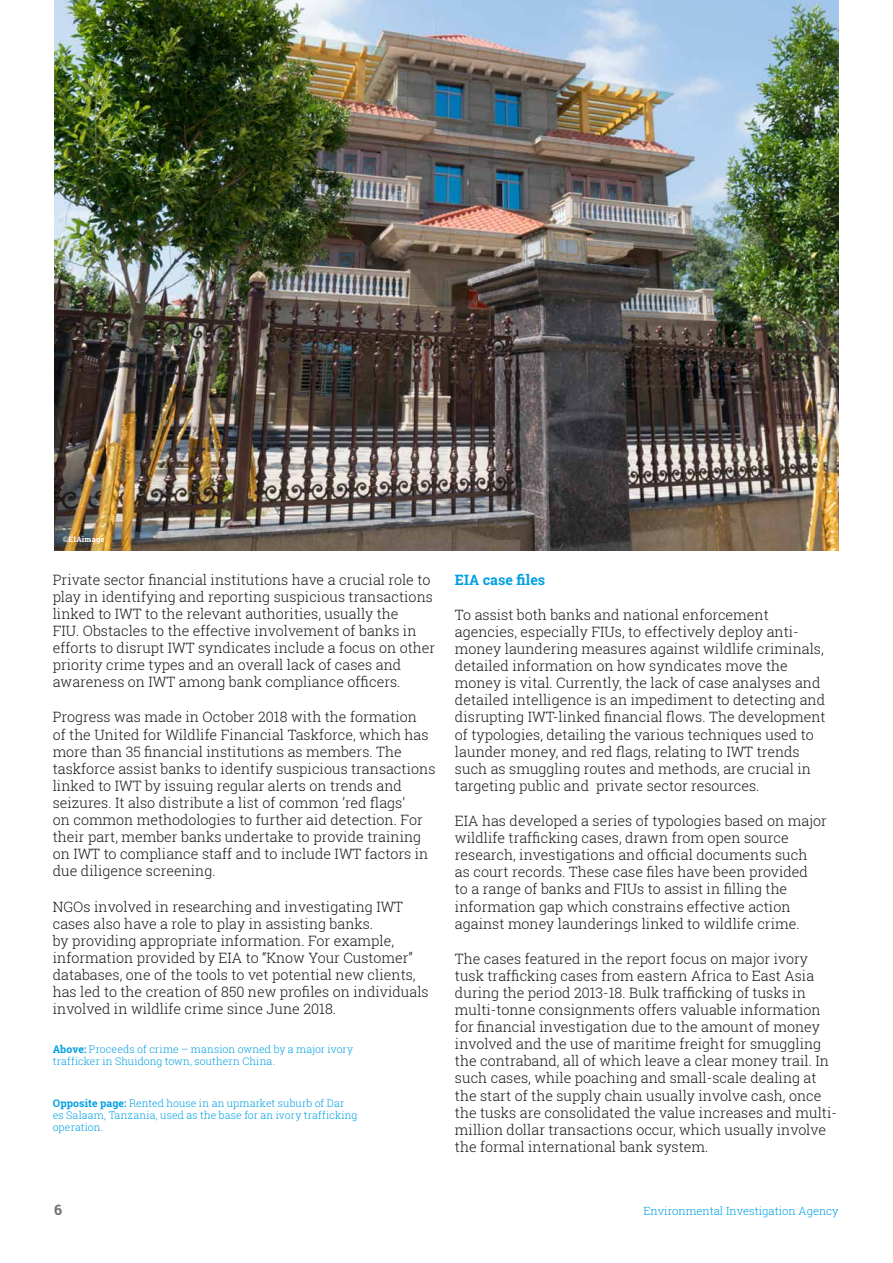
<style>
.page{position:relative;width:893px;height:1263px;background:#fff}
.page>*{position:absolute;margin:0;border:0;box-sizing:border-box;transform-origin:0 0}
.t1{font:300 14.25px/17.1px "Roboto Slab";color:#1a1718}
.t2{font:700 14.25px "Roboto Slab";color:#009fe3}
.t3{font:700 14.25px "Roboto Slab";color:#706f6f}
.t4{font:300 11.25px "Roboto Slab";color:#009fe3}
.t5{font:300 10.5px/12px "Roboto Slab";letter-spacing:.01em;color:#009fe3}
.t6{font:700 7.5px "Roboto Slab";letter-spacing:.025em;color:#fff}
.s1{font-weight:700}
</style>
<div class="page">
<img style="left:54px;top:0;width:785px;height:551px">
<p class="t6" style="left:63px;top:534px;width:43px">©EIAimage</p>
<p class="t1" style="left:53px;top:571px;width:384px">Private sector financial institutions have a crucial role to play in identifying and reporting suspicious transactions linked to IWT to the relevant authorities, usually the<br>FIU. Obstacles to the effective involvement of banks in efforts to disrupt IWT syndicates include a focus on other priority crime types and an overall lack of cases and awareness on IWT among bank compliance officers.</p>
<p class="t1" style="left:53px;top:708px;width:384px">Progress was made in October 2018 with the formation<br>of the United for Wildlife Financial Taskforce, which has more than 35 financial institutions as members. The taskforce assist banks to identify suspicious transactions linked to IWT by issuing regular alerts on trends and seizures. It also distribute a list of common ’red flags’<br>on common methodologies to further aid detection. For their part, member banks undertake to provide training on IWT to compliance staff and to include IWT factors in due diligence screening.</p>
<p class="t1" style="left:53px;top:897px;width:377px">NGOs involved in researching and investigating IWT cases also have a role to play in assisting banks.<br>by providing appropriate information. For example, information provided by EIA to “Know Your Customer” databases, one of the tools to vet potential new clients, has led to the creation of 850 new profiles on individuals involved in wildlife crime since June 2018.</p>
<p class="t5" style="left:53px;top:1043px;width:302px"><span class="s1">Above:</span> Proceeds of crime – mansion owned by a major ivory trafficker in Shuidong town, southern China.</p>
<p class="t5" style="left:53px;top:1097px;width:306px"><span class="s1">Opposite page:</span> Rented house in an upmarket suburb of Dar es Salaam, Tanzania, used as the base for an ivory trafficking operation.</p>
<p class="t2" style="left:455px;top:570px;width:92px">EIA case files</p>
<p class="t1" style="left:455px;top:606px;width:372px">To assist both banks and national enforcement agencies, especially FIUs, to effectively deploy anti&shy;money laundering measures against wildlife criminals, detailed information on how syndicates move the money is vital. Currently, the lack of case analyses and detailed intelligence is an impediment to detecting and disrupting IWT-linked financial flows. The development of typologies, detailing the various techniques used to launder money, and red flags, relating to IWT trends such as smuggling routes and methods, are crucial in targeting public and private sector resources.</p>
<p class="t1" style="left:455px;top:812px;width:373px">EIA has developed a series of typologies based on major wildlife trafficking cases, drawn from open source research, investigations and official documents such<br>as court records. These case files have been provided<br>to a range of banks and FIUs to assist in filling the information gap which constrains effective action against money launderings linked to wildlife crime.</p>
<p class="t1" style="left:455px;top:950px;width:384px">The cases featured in the report focus on major ivory tusk trafficking cases from eastern Africa to East Asia during the period 2013-18. Bulk trafficking of tusks in multi-tonne consignments offers valuable information for financial investigation due to the amount of money involved and the use of maritime freight for smuggling the contraband, all of which leave a clear money trail. In such cases, while poaching and small-scale dealing at the start of the supply chain usually involve cash, once the tusks are consolidated the value increases and multi&shy;million dollar transactions occur, which usually involve the formal international bank system.</p>
<p class="t3" style="left:54px;top:1200px;width:9px">6</p>
<p class="t4" style="left:644px;top:1203px;width:197px">Environmental Investigation Agency</p>
</div>
